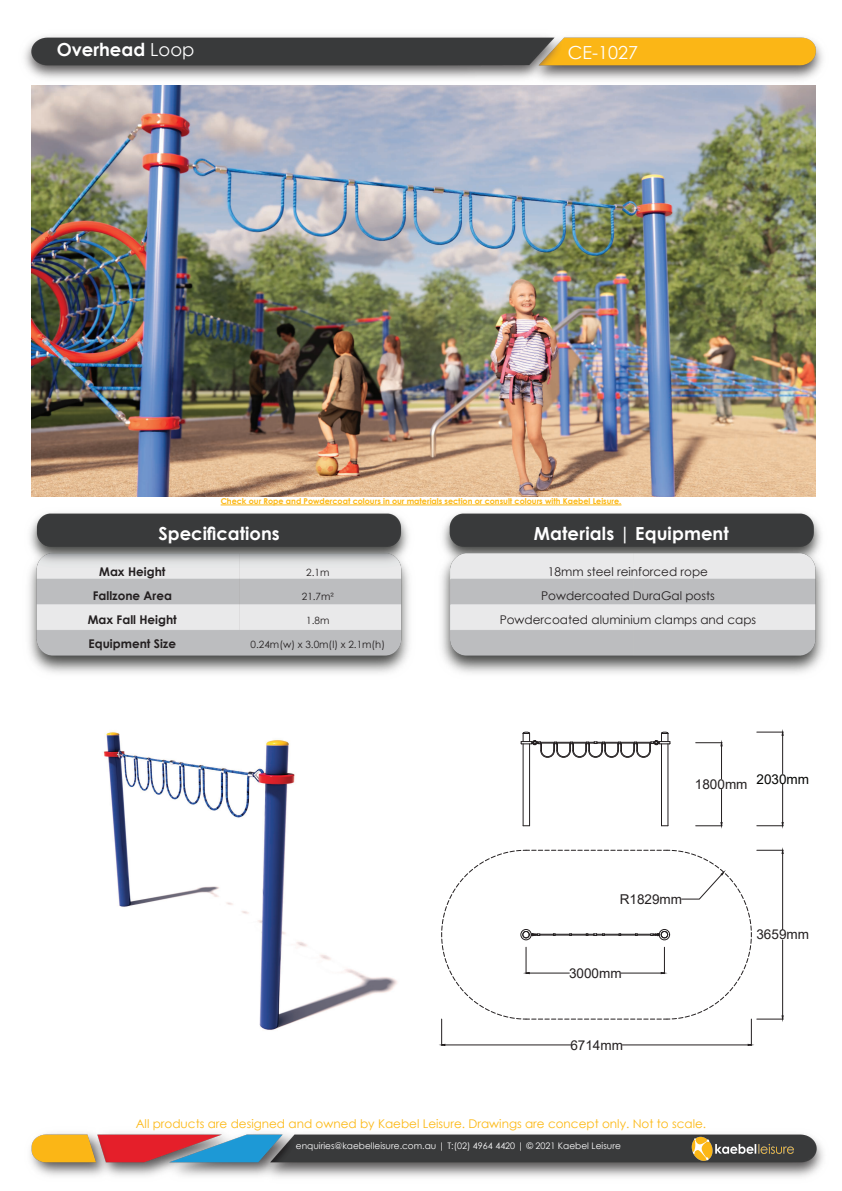
<style>
.page{position:relative;width:842px;height:1191px;background:#fff}
.page>*{position:absolute;margin:0;border:0;box-sizing:border-box;transform-origin:0 0}
.t1{font:700 18px "Century Gothic";color:#fff}
.t2{font:18px "Century Gothic";color:#fff}
.t3{font:13.5px "Arial";color:#231f20}
.t4{font:13.5px "Arial";color:#040503}
.t5{font:12px/24px "Century Gothic";color:#231f20;text-align:center}
.t6{font:12px "Century Gothic";color:#fcb814}
.t7{font:700 12px/24px "Century Gothic";color:#231f20;text-align:center}
.t8{font:10px "Century Gothic";color:#231f20}
.t9{font:9px "Century Gothic";color:#fff}
.t10{font:700 8px "Century Gothic";color:#fcb814}
.s1{font-weight:400}
</style>
<div class="page">
<img style="left:30px;top:1133px;width:794px;height:44px">
<img style="left:24px;top:35px;width:799px;height:52px">
<img style="left:29px;top:505px;width:796px;height:169px">
<hr style="left:221px;top:504px;width:400px;height:1px;background:#fcb814">
<img style="left:692px;top:1136px;width:103px;height:25px">
<img style="left:31px;top:85px;width:784px;height:411px">
<img style="left:103px;top:732px;width:294px;height:298px">
<hr style="left:523px;top:744px;width:1px;height:81px;background:#231f20">
<hr style="left:529px;top:744px;width:1px;height:81px;background:#231f20">
<hr style="left:661px;top:744px;width:1px;height:81px;background:#231f20">
<hr style="left:668px;top:744px;width:1px;height:81px;background:#231f20">
<svg style="left:521px;top:731px;width:150px;height:27px"></svg>
<hr style="left:782px;top:735px;width:1px;height:38px;background:#231f20">
<hr style="left:782px;top:784px;width:1px;height:38px;background:#231f20">
<svg style="left:757px;top:731px;width:27px;height:5px"></svg>
<svg style="left:757px;top:822px;width:27px;height:4px"></svg>
<hr style="left:721px;top:789px;width:1px;height:33px;background:#231f20">
<hr style="left:721px;top:746px;width:1px;height:33px;background:#231f20">
<svg style="left:696px;top:822px;width:26px;height:4px"></svg>
<svg style="left:696px;top:742px;width:26px;height:4px"></svg>
<svg style="left:441px;top:849px;width:343px;height:197px"></svg>
<h1 class="t1" style="left:57px;top:36px;width:139px">Overhead <span class="s1">Loop</span></h1>
<h1 class="t2" style="left:568px;top:40px;width:72px">CE-1027</h1>
<p class="t10" style="left:221px;top:495px;width:402px">Check our Rope and Powdercoat colours in our materials section or consult colours with Kaebel Leisure.</p>
<h1 class="t1" style="left:158px;top:520px;width:123px">Specifications</h1>
<h1 class="t1" style="left:534px;top:520px;width:196px">Materials | Equipment</h1>
<h3 class="t7" style="left:88px;top:559px;width:91px">Max Height<br>Fallzone Area<br>Max Fall Height<br>Equipment Size</h3>
<p class="t8" style="left:306px;top:565px;width:25px">2.1m</p>
<p class="t8" style="left:302px;top:589px;width:34px">21.7m²</p>
<p class="t8" style="left:306px;top:613px;width:25px">1.8m</p>
<p class="t8" style="left:251px;top:637px;width:136px">0.24m(w) x 3.0m(l) x 2.1m(h)</p>
<h3 class="t5" style="left:500px;top:559px;width:258px">18mm steel reinforced rope<br>Powdercoated DuraGal posts<br>Powdercoated aluminium clamps and caps</h3>
<h2 class="t3" style="left:695px;top:775px;width:54px">1800mm</h2>
<h2 class="t4" style="left:756px;top:769px;width:54px">2030mm</h2>
<h2 class="t3" style="left:620px;top:889px;width:64px">R1829mm</h2>
<h2 class="t3" style="left:569px;top:963px;width:54px">3000mm</h2>
<h2 class="t3" style="left:570px;top:1035px;width:54px">6714mm</h2>
<h2 class="t3" style="left:756px;top:925px;width:54px">3659mm</h2>
<h3 class="t6" style="left:136px;top:1114px;width:572px">All products are designed and owned by Kaebel Leisure. Drawings are concept only. Not to scale.</h3>
<p class="t9" style="left:296px;top:1139px;width:326px">enquiries@kaebelleisure.com.au | T:(02) 4964 4420 | © 2021 Kaebel Leisure</p>
</div>
